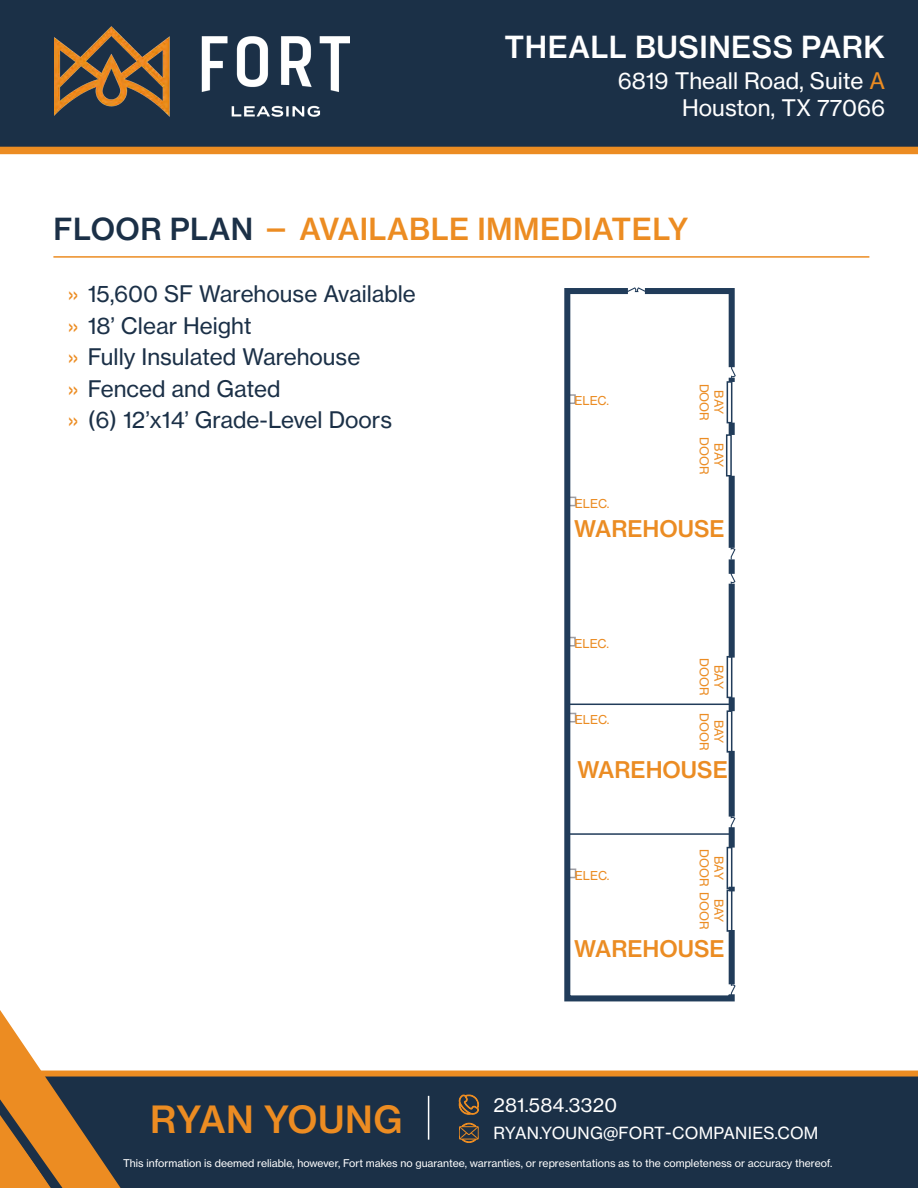
<style>
.page{position:relative;width:918px;height:1188px;background:#fff}
.page>*{position:absolute;margin:0;border:0;box-sizing:border-box;transform-origin:0 0}
.t1{font:37.05px "N Haas Grotesk TX Pro 65 Md";letter-spacing:.015em;color:#ec8c22}
.t2{font:30px "N Haas Grotesk TX Pro 65 Md";letter-spacing:.015em;color:#ec8c22}
.t3{font:30px "N Haas Grotesk TX Pro 65 Md";letter-spacing:.015em;color:#fff}
.t4{font:22.65px "N Haas Grotesk TX Pro 65 Md";color:#eb8c23}
.t5{font:22.5px "N Haas Grotesk TX Pro 55 Rg";color:#1b3047}
.t6{font:22.5px "N Haas Grotesk TX Pro 55 Rg";color:#fff}
.t7{font:18.3px "N Haas Grotesk TX Pro 55 Rg";letter-spacing:.015em;color:#fff}
.t8{font:16.5px "N Haas Grotesk TX Pro 55 Rg";letter-spacing:.015em;color:#fff}
.t9{font:12.15px/14.5px "N Haas Grotesk TX Pro 55 Rg";color:#eb8c23;text-align:center}
.t10{font:10.5px "N Haas Grotesk TX Pro 55 Rg";color:#fff}
.s1{color:#ec8c22}
.s2{color:#1b3047}
</style>
<div class="page">
<svg style="left:564px;top:288px;width:172px;height:714px"></svg>
<div style="left:729px;top:423px;width:6px;height:12px;background:#213c5a"></div>
<div style="left:729px;top:476px;width:6px;height:72px;background:#213c5a"></div>
<div style="left:729px;top:559px;width:6px;height:15px;background:#213c5a"></div>
<div style="left:729px;top:584px;width:6px;height:74px;background:#213c5a"></div>
<div style="left:729px;top:697px;width:6px;height:14px;background:#213c5a"></div>
<div style="left:729px;top:751px;width:6px;height:66px;background:#213c5a"></div>
<div style="left:729px;top:827px;width:6px;height:21px;background:#213c5a"></div>
<svg style="left:729px;top:887px;width:6px;height:4px"></svg>
<div style="left:729px;top:930px;width:6px;height:54px;background:#213c5a"></div>
<svg style="left:731px;top:547px;width:4px;height:13px"></svg>
<svg style="left:731px;top:573px;width:4px;height:11px"></svg>
<svg style="left:731px;top:816px;width:4px;height:12px"></svg>
<svg style="left:731px;top:984px;width:5px;height:12px"></svg>
<svg style="left:626px;top:287px;width:110px;height:95px"></svg>
<div style="left:727px;top:381px;width:5px;height:42px;border:2px solid #213c5a"></div>
<div style="left:726px;top:434px;width:6px;height:43px;border:2px solid #213c5a"></div>
<div style="left:727px;top:656px;width:5px;height:42px;border:2px solid #213c5a"></div>
<div style="left:727px;top:710px;width:5px;height:43px;border:2px solid #213c5a"></div>
<div style="left:727px;top:847px;width:5px;height:42px;border:2px solid #213c5a"></div>
<div style="left:727px;top:890px;width:5px;height:42px;border:2px solid #213c5a"></div>
<hr style="left:568px;top:704px;width:163px;height:1px;background:#213c5a">
<hr style="left:568px;top:833px;width:163px;height:2px;background:#213c5a">
<div style="left:0;top:0;width:918px;height:154px;background:#1b3047"></div>
<hr style="left:53px;top:256px;width:816px;height:2px;background:#ec8c22">
<div style="left:121px;top:1071px;width:797px;height:117px;background:#1b3047"></div>
<svg style="left:0;top:1010px;width:121px;height:178px"></svg>
<svg style="left:459px;top:1094px;width:21px;height:21px"></svg>
<svg style="left:459px;top:1123px;width:20px;height:20px"></svg>
<hr style="left:428px;top:1096px;width:1px;height:44px;background:#fff">
<img style="left:54px;top:26px;width:296px;height:91px">
<p class="t3" style="left:505px;top:29px;width:382px">THEALL BUSINESS PARK</p>
<p class="t6" style="left:618px;top:67px;width:269px">6819 Theall Road, Suite <span class="s1">A</span></p>
<p class="t6" style="left:682px;top:94px;width:204px">Houston, TX 77066</p>
<p class="t2" style="left:54px;top:210px;width:637px"><span class="s2">FLOOR PLAN</span> — AVAILABLE IMMEDIATELY</p>
<p class="t5" style="left:68px;top:280px;width:350px"><span class="s1">»</span> 15,600 SF Warehouse Available</p>
<p class="t5" style="left:68px;top:312px;width:186px"><span class="s1">»</span> 18’ Clear Height</p>
<p class="t5" style="left:68px;top:343px;width:295px"><span class="s1">»</span> Fully Insulated Warehouse</p>
<p class="t5" style="left:68px;top:375px;width:215px"><span class="s1">»</span> Fenced and Gated</p>
<p class="t5" style="left:68px;top:406px;width:326px"><span class="s1">»</span> (6) 12’x14’ Grade-Level Doors</p>
<p class="t9" style="left:574px;top:394px;width:36px">ELEC.</p>
<p class="t9" style="left:575px;top:496px;width:36px">ELEC.</p>
<p class="t9" style="left:726px;top:384px;width:39px;rotate:90deg">BAY<br>DOOR</p>
<p class="t9" style="left:726px;top:437px;width:39px;rotate:90deg">BAY<br>DOOR</p>
<p class="t4" style="left:574px;top:514px;width:152px">WAREHOUSE</p>
<p class="t9" style="left:574px;top:636px;width:36px">ELEC.</p>
<p class="t9" style="left:575px;top:712px;width:36px">ELEC.</p>
<p class="t9" style="left:726px;top:658px;width:39px;rotate:90deg">BAY<br>DOOR</p>
<p class="t9" style="left:726px;top:713px;width:39px;rotate:90deg">BAY<br>DOOR</p>
<p class="t4" style="left:577px;top:755px;width:152px">WAREHOUSE</p>
<p class="t9" style="left:575px;top:868px;width:36px">ELEC.</p>
<p class="t9" style="left:726px;top:849px;width:81px;text-align:left;text-indent:7px;rotate:90deg">BAY<br>DOOR DOOR</p>
<p class="t9" style="left:726px;top:899px;width:25px;rotate:90deg">BAY</p>
<p class="t4" style="left:574px;top:935px;width:152px">WAREHOUSE</p>
<p class="t7" style="left:493px;top:1094px;width:125px">281.584.3320</p>
<p class="t8" style="left:493px;top:1123px;width:327px">RYAN.YOUNG@FORT-COMPANIES.COM</p>
<p class="t1" style="left:150px;top:1096px;width:254px">RYAN YOUNG</p>
<p class="t10" style="left:123px;top:1157px;width:711px">This information is deemed reliable, however, Fort makes no guarantee, warranties, or representations as to the completeness or accuracy thereof.</p>
</div>
